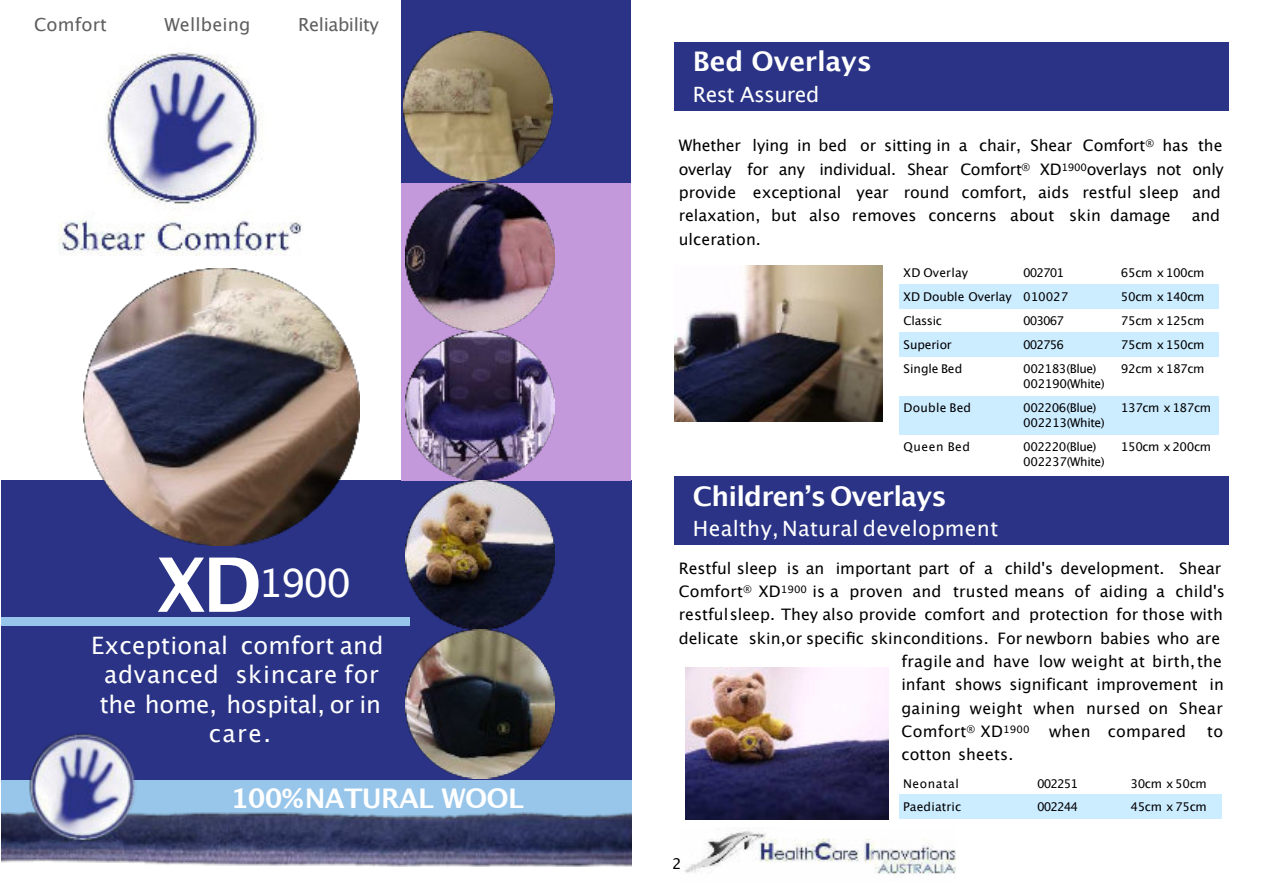
<style>
.page{position:relative;width:1263px;height:893px;background:#fff}
.page>*{position:absolute;margin:0;border:0;box-sizing:border-box;transform-origin:0 0}
.t1{font:39.15px "Lucida Grande";color:#fff}
.t2{font:700 27px "Lucida Grande";letter-spacing:-.03em;color:#fff}
.t3{font:700 27px "Lucida Grande";letter-spacing:-.01em;color:#fff}
.t4{font:24px/29.4px "Lucida Grande";letter-spacing:.01em;color:#fff;text-align:center}
.t5{font:21.15px "Lucida Grande";letter-spacing:.015em;color:#fff}
.t6{font:21.15px "Lucida Grande";letter-spacing:-.03em;color:#fff}
.t7{font:18px "Lucida Grande";letter-spacing:.005em;color:#5f5f5f}
.t8{font:18px "Lucida Grande";letter-spacing:-.025em;color:#5f5f5f}
.t9{font:15.9px/23.2px "Lucida Grande";letter-spacing:-.005em;color:#000}
.t10{font:15.9px "Lucida Grande";letter-spacing:.015em;color:#000}
.t11{font:15.9px "Lucida Grande";letter-spacing:.02em;color:#000}
.t12{font:15px "Lucida Grande";color:#000}
.t13{font:12px/14.5px "Lucida Grande";letter-spacing:-.03em;color:#000}
.t14{font:12px "Lucida Grande";letter-spacing:-.01em;color:#000}
.t15{font:12px "Lucida Grande";letter-spacing:.015em;color:#000}
.t16{font:12px "Lucida Grande";letter-spacing:.045em;color:#000}
.t17{font:12px "Lucida Grande";letter-spacing:-.005em;color:#000}
.t18{font:12px "Lucida Grande";letter-spacing:.02em;color:#000}
.s1{font-weight:700;font-size:75.15px}
</style>
<div class="page">
<img style="left:685px;top:827px;width:270px;height:48px">
<div style="left:674px;top:42px;width:555px;height:69px;background:#2a3385"></div>
<img style="left:674px;top:265px;width:209px;height:157px">
<div style="left:899px;top:284px;width:120px;height:25px;background:#ccecff"></div>
<div style="left:1019px;top:284px;width:98px;height:25px;background:#ccecff"></div>
<div style="left:1117px;top:284px;width:102px;height:25px;background:#ccecff"></div>
<div style="left:899px;top:333px;width:120px;height:24px;background:#ccecff"></div>
<div style="left:1019px;top:333px;width:98px;height:24px;background:#ccecff"></div>
<div style="left:1117px;top:333px;width:102px;height:24px;background:#ccecff"></div>
<div style="left:899px;top:396px;width:120px;height:38px;background:#ccecff"></div>
<div style="left:1019px;top:396px;width:98px;height:38px;background:#ccecff"></div>
<div style="left:1117px;top:396px;width:102px;height:38px;background:#ccecff"></div>
<div style="left:674px;top:476px;width:555px;height:69px;background:#2a3385"></div>
<img style="left:685px;top:667px;width:203px;height:153px">
<div style="left:899px;top:794px;width:134px;height:24px;background:#ccecff"></div>
<div style="left:1033px;top:794px;width:93px;height:24px;background:#ccecff"></div>
<div style="left:1126px;top:794px;width:96px;height:24px;background:#ccecff"></div>
<div style="left:401px;top:0;width:230px;height:536px;background:#2a3385"></div>
<div style="left:1px;top:481px;width:630px;height:348px;background:#2a3385"></div>
<div style="left:401px;top:183px;width:230px;height:298px;background:#c399db"></div>
<img style="left:84px;top:269px;width:276px;height:276px">
<img style="left:405px;top:183px;width:149px;height:550px">
<div style="left:1px;top:617px;width:408px;height:9px;background:#98c6ea"></div>
<img style="left:1px;top:733px;width:630px;height:133px">
<img style="left:59px;top:52px;width:242px;height:203px">
<img style="left:404px;top:32px;width:148px;height:148px">
<p class="t7" style="left:34px;top:17px;width:74px">Comfort</p>
<p class="t7" style="left:164px;top:17px;width:88px">Wellbeing</p>
<p class="t8" style="left:298px;top:17px;width:82px">Reliability</p>
<h1 class="t1" style="left:156px;top:566px;width:196px"><span class="s1">XD</span>1900</h1>
<h3 class="t4" style="left:91px;top:632px;width:294px">Exceptional comfort and advanced skincare for the home, hospital, or in care.</h3>
<h2 class="t2" style="left:231px;top:787px;width:295px">100%NATURAL WOOL</h2>
<h2 class="t3" style="left:693px;top:50px;width:180px">Bed Overlays</h2>
<h3 class="t6" style="left:693px;top:86px;width:128px">Rest Assured</h3>
<p class="t9" style="left:679px;top:135px;width:547px">Whether lying in bed or sitting in a chair, Shear Comfort<sup>®</sup> has the overlay for any individual. Shear Comfort<sup>®</sup> XD<sup>1900</sup>overlays not only provide exceptional year round comfort, aids restful sleep and relaxation, but also removes concerns about skin damage</p>
<p class="t9" style="left:1192px;top:205px;width:30px">and</p>
<p class="t9" style="left:679px;top:228px;width:84px">ulceration.</p>
<p class="t15" style="left:904px;top:268px;width:66px">XD Overlay</p>
<p class="t13" style="left:1023px;top:267px;width:42px">002701</p>
<p class="t13" style="left:1121px;top:267px;width:85px">65cm x 100cm</p>
<p class="t14" style="left:904px;top:292px;width:166px">XD Double Overlay 010027</p>
<p class="t13" style="left:1121px;top:290px;width:85px">50cm x 140cm</p>
<p class="t13" style="left:904px;top:314px;width:40px">Classic</p>
<p class="t13" style="left:1023px;top:314px;width:42px">003067</p>
<p class="t13" style="left:1121px;top:314px;width:85px">75cm x 125cm</p>
<p class="t14" style="left:904px;top:340px;width:50px">Superior</p>
<p class="t13" style="left:1023px;top:339px;width:42px">002756</p>
<p class="t13" style="left:1121px;top:339px;width:85px">75cm x 150cm</p>
<p class="t17" style="left:904px;top:364px;width:60px">Single Bed</p>
<p class="t13" style="left:1023px;top:363px;width:83px">002183(Blue)<br>002190(White)</p>
<p class="t13" style="left:1121px;top:363px;width:85px">92cm x 187cm</p>
<p class="t18" style="left:904px;top:403px;width:69px">Double Bed</p>
<p class="t13" style="left:1023px;top:401px;width:83px">002206(Blue)<br>002213(White)</p>
<p class="t13" style="left:1121px;top:401px;width:92px">137cm x 187cm</p>
<p class="t16" style="left:904px;top:442px;width:68px">Queen Bed</p>
<p class="t13" style="left:1023px;top:440px;width:83px">002220(Blue)<br>002237(White)</p>
<p class="t13" style="left:1121px;top:440px;width:92px">150cm x 200cm</p>
<h2 class="t2" style="left:693px;top:484px;width:255px">Childrenʼs Overlays</h2>
<h3 class="t5" style="left:693px;top:520px;width:307px">Healthy, Natural development</h3>
<p class="t9" style="left:679px;top:558px;width:544px">Restful sleep is an important part of a child's development. Shear</p>
<p class="t9" style="left:679px;top:581px;width:548px">Comfort<sup>®</sup> XD<sup>1900</sup> is a proven and trusted means of aiding a child's</p>
<p class="t9" style="left:679px;top:604px;width:546px">restfulsleep. They also provide comfort and protection for those with</p>
<p class="t9" style="left:679px;top:627px;width:543px">delicate skin,or specific skinconditions. For newborn babies who are</p>
<p class="t10" style="left:901px;top:655px;width:322px">fragile and have low weight at birth,the</p>
<p class="t9" style="left:901px;top:674px;width:324px">infant shows significant improvement in</p>
<p class="t11" style="left:901px;top:701px;width:323px">gaining weight when nursed on Shear</p>
<p class="t10" style="left:901px;top:724px;width:286px">Comfort<sup>®</sup> XD<sup>1900</sup> when compared</p>
<p class="t9" style="left:1207px;top:721px;width:17px">to</p>
<p class="t9" style="left:901px;top:744px;width:113px">cotton sheets.</p>
<p class="t16" style="left:903px;top:778px;width:57px">Neonatal</p>
<p class="t13" style="left:1037px;top:777px;width:42px">002251</p>
<p class="t13" style="left:1130px;top:777px;width:78px">30cm x 50cm</p>
<p class="t15" style="left:903px;top:801px;width:60px">Paediatric</p>
<p class="t13" style="left:1037px;top:800px;width:42px">002244</p>
<p class="t13" style="left:1130px;top:800px;width:78px">45cm x 75cm</p>
<p class="t12" style="left:672px;top:858px;width:11px">2</p>
</div>
